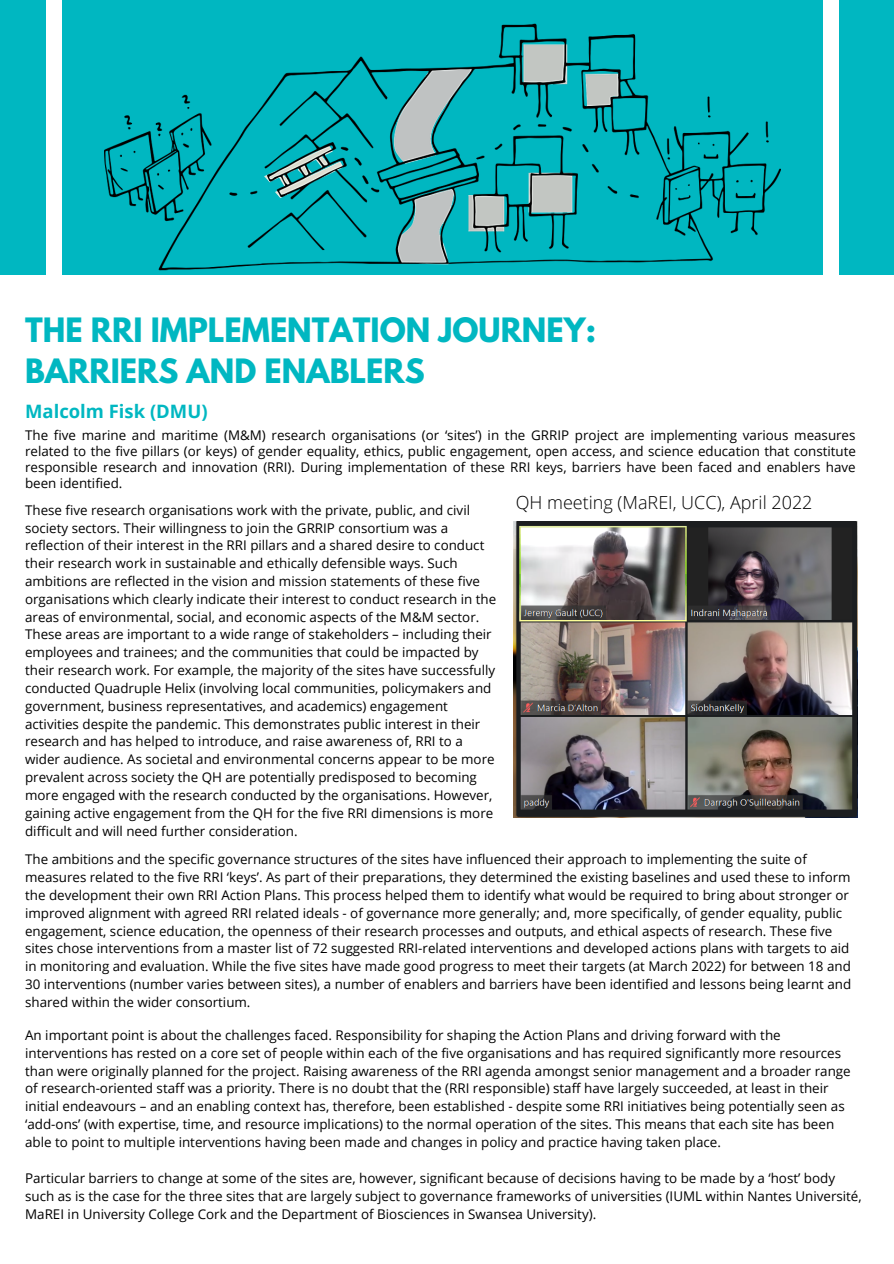
<style>
.page{position:relative;width:894px;height:1264px;background:#fff}
.page>*{position:absolute;margin:0;border:0;box-sizing:border-box;transform-origin:0 0}
.t1{font:700 29.7px "League Spartan";color:#00b7c1}
.t2{font:700 18.45px "Open Sans";color:#00b7c1}
.t3{font:300 18px "Open Sans";color:#000}
.t4{font:13.35px/17.9px "Open Sans";color:#000}
</style>
<div class="page">
<div style="left:0;top:0;width:893px;height:1263px;background:#00b7c1"></div>
<img style="left:104px;top:23px;width:676px;height:248px">
<div style="left:0;top:275px;width:893px;height:988px;background:#fff"></div>
<div style="left:46px;top:0;width:16px;height:313px;background:#fff"></div>
<div style="left:823px;top:0;width:15px;height:313px;background:#fff"></div>
<img style="left:513px;top:522px;width:343px;height:295px">
<p class="t1" style="left:25px;top:315px;width:572px">THE RRI IMPLEMENTATION JOURNEY:</p>
<p class="t1" style="left:25px;top:356px;width:401px">BARRIERS AND ENABLERS</p>
<p class="t2" style="left:25px;top:398px;width:184px">Malcolm Fisk (DMU)</p>
<p class="t4" style="left:25px;top:427px;width:832px;line-height:15.9px;text-align:justify">The five marine and maritime (M&amp;M) research organisations (or ‘sites’) in the GRRIP project are implementing various measures related to the five pillars (or keys) of gender equality, ethics, public engagement, open access, and science education that constitute responsible research and innovation (RRI). During implementation of these RRI keys, barriers have been faced and enablers have been identified.</p>
<p class="t3" style="left:515px;top:490px;width:298px">QH meeting (MaREI, UCC), April 2022</p>
<p class="t4" style="left:25px;top:500px;width:472px">These five research organisations work with the private, public, and civil society sectors. Their willingness to join the GRRIP consortium was a reflection of their interest in the RRI pillars and a shared desire to conduct their research work in sustainable and ethically defensible ways. Such ambitions are reflected in the vision and mission statements of these five organisations which clearly indicate their interest to conduct research in the areas of environmental, social, and economic aspects of the M&amp;M sector.<br>These areas are important to a wide range of stakeholders – including their employees and trainees; and the communities that could be impacted by their research work. For example, the majority of the sites have successfully conducted Quadruple Helix (involving local communities, policymakers and government, business representatives, and academics) engagement activities despite the pandemic. This demonstrates public interest in their research and has helped to introduce, and raise awareness of, RRI to a wider audience. As societal and environmental concerns appear to be more prevalent across society the QH are potentially predisposed to becoming more engaged with the research conducted by the organisations. However, gaining active engagement from the QH for the five RRI dimensions is more difficult and will need further consideration.</p>
<p class="t4" style="left:25px;top:850px;width:827px">The ambitions and the specific governance structures of the sites have influenced their approach to implementing the suite of measures related to the five RRI ‘keys’. As part of their preparations, they determined the existing baselines and used these to inform the development their own RRI Action Plans. This process helped them to identify what would be required to bring about stronger or improved alignment with agreed RRI related ideals - of governance more generally; and, more specifically, of gender equality, public engagement, science education, the openness of their research processes and outputs, and ethical aspects of research. These five sites chose interventions from a master list of 72 suggested RRI-related interventions and developed actions plans with targets to aid in monitoring and evaluation. While the five sites have made good progress to meet their targets (at March 2022) for between 18 and 30 interventions (number varies between sites), a number of enablers and barriers have been identified and lessons being learnt and shared within the wider consortium.</p>
<p class="t4" style="left:25px;top:1025px;width:826px">An important point is about the challenges faced. Responsibility for shaping the Action Plans and driving forward with the interventions has rested on a core set of people within each of the five organisations and has required significantly more resources than were originally planned for the project. Raising awareness of the RRI agenda amongst senior management and a broader range of research-oriented staff was a priority. There is no doubt that the (RRI responsible) staff have largely succeeded, at least in their initial endeavours – and an enabling context has, therefore, been established - despite some RRI initiatives being potentially seen as ‘add-ons’ (with expertise, time, and resource implications) to the normal operation of the sites. This means that each site has been able to point to multiple interventions having been made and changes in policy and practice having taken place.</p>
<p class="t4" style="left:25px;top:1168px;width:837px">Particular barriers to change at some of the sites are, however, significant because of decisions having to be made by a ‘host’ body such as is the case for the three sites that are largely subject to governance frameworks of universities (IUML within Nantes Université,<br>MaREI in University College Cork and the Department of Biosciences in Swansea University).</p>
</div>
